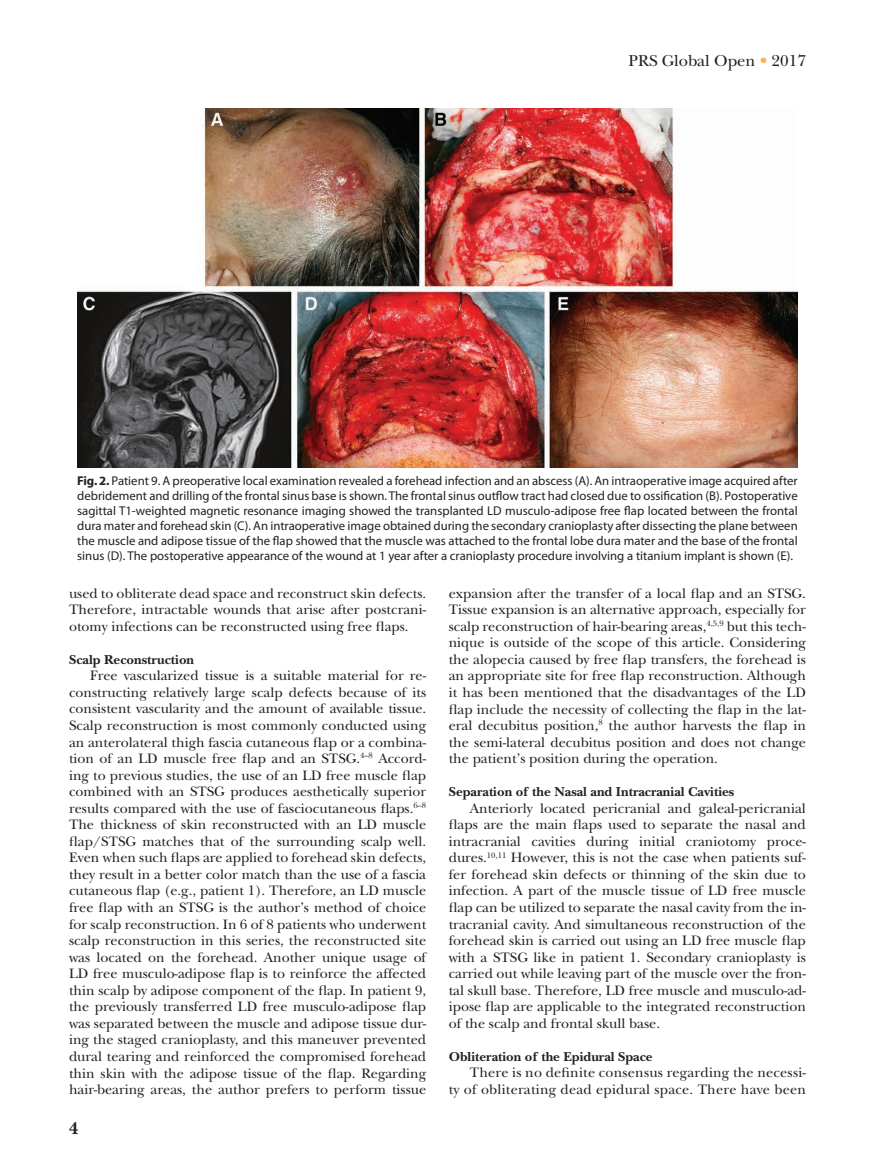
<style>
.page{position:relative;width:878px;height:1175px;background:#fff}
.page>*{position:absolute;margin:0;border:0;box-sizing:border-box;transform-origin:0 0}
.t1{font:700 18px "New Baskerville";color:#231f20}
.t2{font:16.5px "New Baskerville";color:#231f20}
.t3{font:14.25px/16.5px "New Baskerville";color:#231f20;text-align:justify}
.t4{font:700 13.5px "New Baskerville";color:#231f20}
.t5{font:12.75px/15px "Myriad Pro";color:#231f20;text-align:justify}
.s1{color:#fab05f}
.s2{font-weight:700}
</style>
<div class="page">
<img style="left:77px;top:108px;width:720px;height:360px">
<p class="t2" style="left:628px;top:51px;width:179px">PRS Global Open <span class="s1">•</span> 2017</p>
<p class="t5" style="left:77px;top:473px;width:722px"><span class="s2">Fig. 2.</span> Patient 9. A preoperative local examination revealed a forehead infection and an abscess (A). An intraoperative image acquired after debridement and drilling of the frontal sinus base is shown. The frontal sinus outflow tract had closed due to ossification (B). Postoperative sagittal T1-weighted magnetic resonance imaging showed the transplanted LD musculo-adipose free flap located between the frontal dura mater and forehead skin (C). An intraoperative image obtained during the secondary cranioplasty after dissecting the plane between the muscle and adipose tissue of the flap showed that the muscle was attached to the frontal lobe dura mater and the base of the frontal sinus (D). The postoperative appearance of the wound at 1 year after a cranioplasty procedure involving a titanium implant is shown (E).</p>
<p class="t3" style="left:69px;top:585px;width:358px">used to obliterate dead space and reconstruct skin defects.<br>Therefore, intractable wounds that arise after postcrani&shy;otomy infections can be reconstructed using free flaps.</p>
<p class="t4" style="left:69px;top:651px;width:127px">Scalp Reconstruction</p>
<p class="t3" style="left:69px;top:667px;width:359px;text-indent:21px">Free vascularized tissue is a suitable material for re&shy;constructing relatively large scalp defects because of its consistent vascularity and the amount of available tissue.<br>Scalp reconstruction is most commonly conducted using an anterolateral thigh fascia cutaneous flap or a combina&shy;tion of an LD muscle free flap and an STSG.<sup>4–8</sup> Accord&shy;ing to previous studies, the use of an LD free muscle flap combined with an STSG produces aesthetically superior results compared with the use of fasciocutaneous flaps.<sup>6–8<br></sup>The thickness of skin reconstructed with an LD muscle flap/STSG matches that of the surrounding scalp well.<br>Even when such flaps are applied to forehead skin defects, they result in a better color match than the use of a fascia cutaneous flap (e.g., patient 1). Therefore, an LD muscle free flap with an STSG is the author’s method of choice for scalp reconstruction. In 6 of 8 patients who underwent scalp reconstruction in this series, the reconstructed site was located on the forehead. Another unique usage of LD free musculo-adipose flap is to reinforce the affected thin scalp by adipose component of the flap. In patient 9, the previously transferred LD free musculo-adipose flap was separated between the muscle and adipose tissue dur&shy;ing the staged cranioplasty, and this maneuver prevented dural tearing and reinforced the compromised forehead thin skin with the adipose tissue of the flap. Regarding hair-bearing areas, the author prefers to perform tissue</p>
<p class="t1" style="left:69px;top:1118px;width:11px">4</p>
<p class="t3" style="left:448px;top:585px;width:359px">expansion after the transfer of a local flap and an STSG.<br>Tissue expansion is an alternative approach, especially for scalp reconstruction of hair-bearing areas,<sup>4,5,9</sup> but this tech&shy;nique is outside of the scope of this article. Considering the alopecia caused by free flap transfers, the forehead is an appropriate site for free flap reconstruction. Although it has been mentioned that the disadvantages of the LD flap include the necessity of collecting the flap in the lat&shy;eral decubitus position,<sup>8</sup> the author harvests the flap in the semi-lateral decubitus position and does not change the patient’s position during the operation.</p>
<p class="t4" style="left:448px;top:784px;width:287px">Separation of the Nasal and Intracranial Cavities</p>
<p class="t3" style="left:448px;top:800px;width:359px;text-indent:21px">Anteriorly located pericranial and galeal-pericranial flaps are the main flaps used to separate the nasal and intracranial cavities during initial craniotomy proce&shy;dures.<sup>10,11</sup> However, this is not the case when patients suf&shy;fer forehead skin defects or thinning of the skin due to infection. A part of the muscle tissue of LD free muscle flap can be utilized to separate the nasal cavity from the in&shy;tracranial cavity. And simultaneous reconstruction of the forehead skin is carried out using an LD free muscle flap with a STSG like in patient 1. Secondary cranioplasty is carried out while leaving part of the muscle over the fron&shy;tal skull base. Therefore, LD free muscle and musculo-ad&shy;ipose flap are applicable to the integrated reconstruction of the scalp and frontal skull base.</p>
<p class="t4" style="left:448px;top:1048px;width:205px">Obliteration of the Epidural Space</p>
<p class="t3" style="left:448px;top:1064px;width:359px;text-align:right">There is no definite consensus regarding the necessi-<br>ty of obliterating dead epidural space. There have been</p>
</div>
